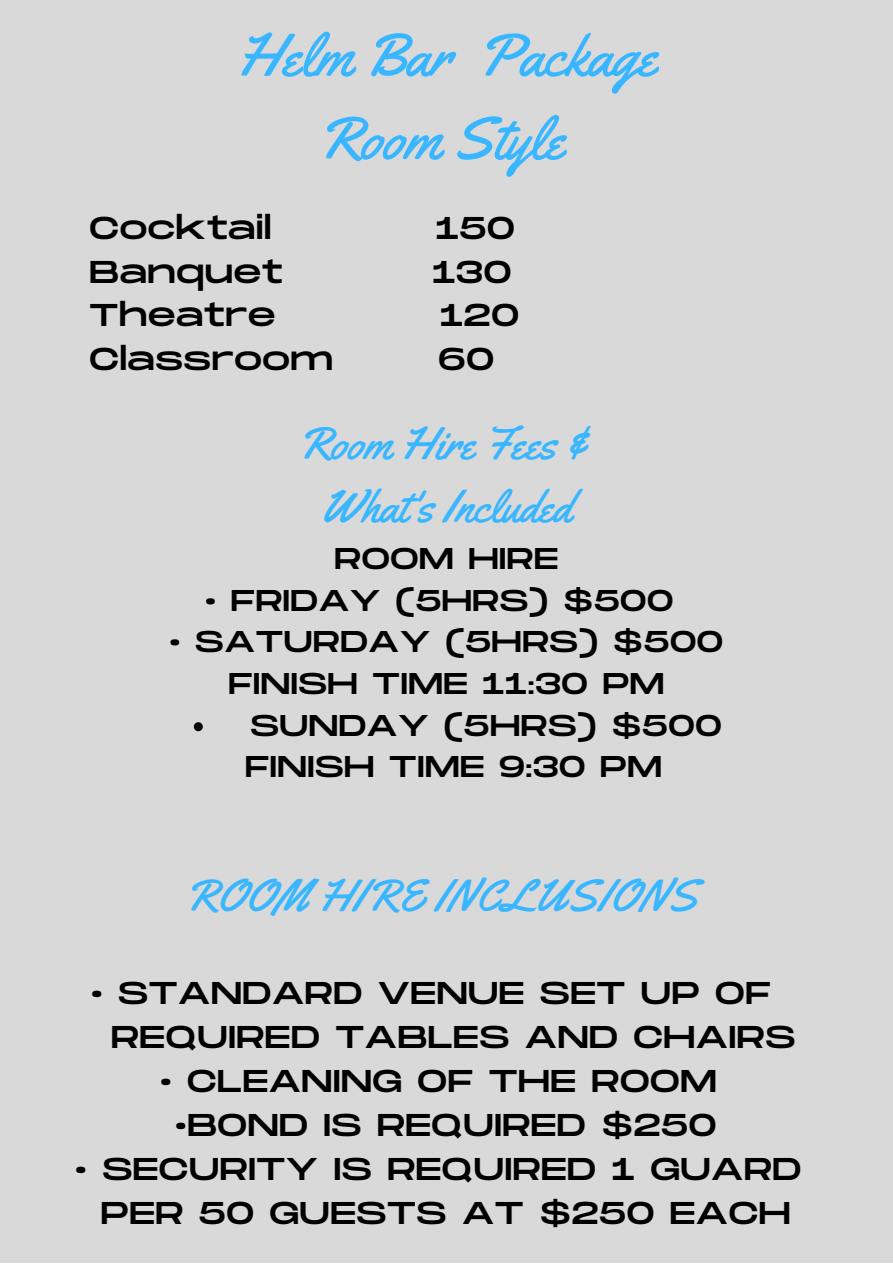
<style>
.page{position:relative;width:893px;height:1264px;background:#fff}
.page>*{position:absolute;margin:0;border:0;box-sizing:border-box;transform-origin:0 0}
.t1{font:60px/83.2px "Yellowtail";color:#38b6ff;text-align:center}
.t2{font:45.45px/63px "Yellowtail";color:#38b6ff;text-align:center}
.t3{font:45px "Yellowtail";color:#38b6ff}
.t4{font:31.5px/43.8px "Monument Extended";color:#000}
.t5{font:30px/41.5px "Monument Extended";color:#000;text-align:center}
</style>
<div class="page">
<div style="left:0;top:0;width:892px;height:1262px;background:#d9d9d9"></div>
<svg style="left:194px;top:722px;width:9px;height:9px"></svg>
<h1 class="t1" style="left:236px;top:14px;width:421px">Helm Bar Package<br>Room Style</h1>
<p class="t4" style="left:89px;top:207px;width:184px">Cocktail</p>
<p class="t4" style="left:435px;top:207px;width:81px">150</p>
<p class="t4" style="left:89px;top:251px;width:195px">Banquet</p>
<p class="t4" style="left:432px;top:251px;width:81px">130</p>
<p class="t4" style="left:89px;top:295px;width:188px">Theatre</p>
<p class="t4" style="left:439px;top:295px;width:81px">120</p>
<p class="t4" style="left:89px;top:339px;width:246px">Classroom</p>
<p class="t4" style="left:438px;top:339px;width:58px">60</p>
<h2 class="t2" style="left:297px;top:412px;width:290px">Room Hire Fees &amp;<br>What's Included</h2>
<p class="t5" style="left:334px;top:539px;width:226px">ROOM HIRE</p>
<p class="t5" style="left:205px;top:581px;width:470px">• FRIDAY (5HRS) $500</p>
<p class="t5" style="left:169px;top:622px;width:555px">• SATURDAY (5HRS) $500<br>FINISH TIME 11:30 PM</p>
<p class="t5" style="left:250px;top:706px;width:473px">SUNDAY (5HRS) $500</p>
<p class="t5" style="left:245px;top:747px;width:419px">FINISH TIME 9:30 PM</p>
<h3 class="t3" style="left:184px;top:867px;width:515px">ROOM HIRE INCLUSIONS</h3>
<p class="t4" style="left:111px;top:973px;width:686px;text-indent:-20px">• STANDARD VENUE SET UP OF<br>REQUIRED TABLES AND CHAIRS</p>
<p class="t4" style="left:160px;top:1060px;width:558px">• CLEANING OF THE ROOM</p>
<p class="t4" style="left:175px;top:1104px;width:543px">•BOND IS REQUIRED $250</p>
<p class="t4" style="left:75px;top:1148px;width:728px;text-align:center">• SECURITY IS REQUIRED 1 GUARD<br>PER 50 GUESTS AT $250 EACH</p>
</div>
